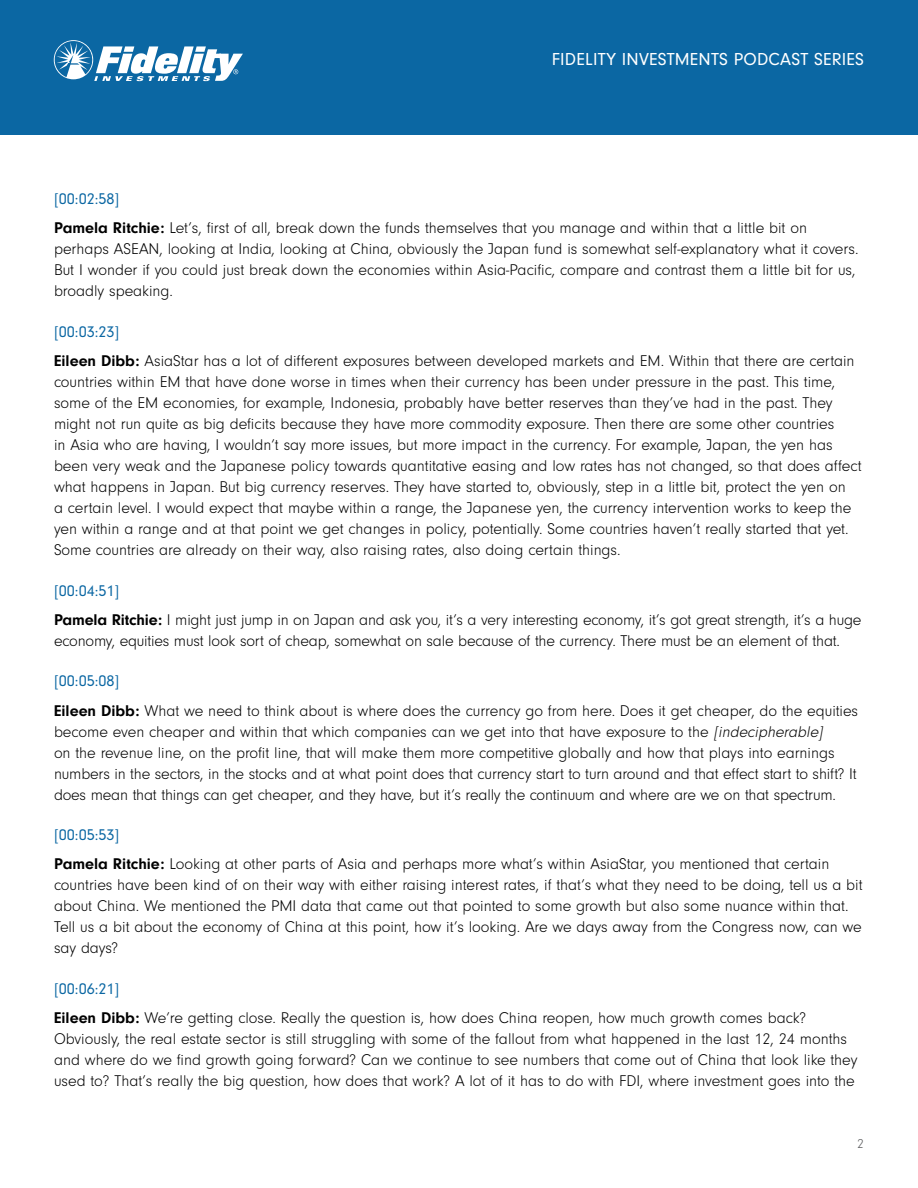
<style>
.page{position:relative;width:918px;height:1188px;background:#fff}
.page>*{position:absolute;margin:0;border:0;box-sizing:border-box;transform-origin:0 0}
.t1{font:18px "Neuzeit Gro";letter-spacing:.01em;color:#fff}
.t2{font:300 16.2px/21px "Neuzeit Gro";color:#000}
.t3{font:300 13.5px "Neuzeit Gro";color:#58595b}
.s1{font-weight:400;color:#0b67a3}
.s2{font-weight:700}
.s3{font-style:italic}
</style>
<div class="page">
<div style="left:0;top:0;width:918px;height:135px;background:#0b67a3"></div>
<svg style="left:54px;top:40px;width:189px;height:41px"></svg>
<p class="t1" style="left:552px;top:49px;width:314px">FIDELITY INVESTMENTS PODCAST SERIES</p>
<p class="t2" style="left:54px;top:185px;width:755px;line-height:29.2px"><span class="s1">[00:02:58]<br></span><span class="s2">Pamela Ritchie:</span> Let’s, first of all, break down the funds themselves that you manage and within that a little bit on</p>
<p class="t2" style="left:54px;top:239px;width:806px">perhaps ASEAN, looking at India, looking at China, obviously the Japan fund is somewhat self-explanatory what it covers.<br>But I wonder if you could just break down the economies within Asia-Pacific, compare and contrast them a little bit for us, broadly speaking.</p>
<p class="t2" style="left:54px;top:317px;width:802px;line-height:29.2px"><span class="s1">[00:03:23]<br></span><span class="s2">Eileen Dibb:</span> AsiaStar has a lot of different exposures between developed markets and EM. Within that there are certain</p>
<p class="t2" style="left:54px;top:372px;width:809px">countries within EM that have done worse in times when their currency has been under pressure in the past. This time, some of the EM economies, for example, Indonesia, probably have better reserves than they’ve had in the past. They might not run quite as big deficits because they have more commodity exposure. Then there are some other countries<br>in Asia who are having, I wouldn’t say more issues, but more impact in the currency. For example, Japan, the yen has been very weak and the Japanese policy towards quantitative easing and low rates has not changed, so that does affect what happens in Japan. But big currency reserves. They have started to, obviously, step in a little bit, protect the yen on<br>a certain level. I would expect that maybe within a range, the Japanese yen, the currency intervention works to keep the yen within a range and at that point we get changes in policy, potentially. Some countries haven’t really started that yet.<br>Some countries are already on their way, also raising rates, also doing certain things.</p>
<p class="t2" style="left:54px;top:576px;width:809px;line-height:29.2px"><span class="s1">[00:04:51]<br></span><span class="s2">Pamela Ritchie:</span> I might just jump in on Japan and ask you, it’s a very interesting economy, it’s got great strength, it’s a huge</p>
<p class="t2" style="left:54px;top:630px;width:788px">economy, equities must look sort of cheap, somewhat on sale because of the currency. There must be an element of that.</p>
<p class="t2" style="left:54px;top:667px;width:806px;line-height:29.2px"><span class="s1">[00:05:08]<br></span><span class="s2">Eileen Dibb:</span> What we need to think about is where does the currency go from here. Does it get cheaper, do the equities</p>
<p class="t2" style="left:54px;top:721px;width:804px">become even cheaper and within that which companies can we get into that have exposure to the <span class="s3">[indecipherable]<br></span>on the revenue line, on the profit line, that will make them more competitive globally and how that plays into earnings numbers in the sectors, in the stocks and at what point does that currency start to turn around and that effect start to shift? It does mean that things can get cheaper, and they have, but it’s really the continuum and where are we on that spectrum.</p>
<p class="t2" style="left:54px;top:821px;width:777px;line-height:29.2px"><span class="s1">[00:05:53]<br></span><span class="s2">Pamela Ritchie:</span> Looking at other parts of Asia and perhaps more what’s within AsiaStar, you mentioned that certain</p>
<p class="t2" style="left:54px;top:875px;width:810px">countries have been kind of on their way with either raising interest rates, if that’s what they need to be doing, tell us a bit about China. We mentioned the PMI data that came out that pointed to some growth but also some nuance within that.<br>Tell us a bit about the economy of China at this point, how it’s looking. Are we days away from the Congress now, can we say days?</p>
<p class="t2" style="left:54px;top:974px;width:754px;line-height:29.2px"><span class="s1">[00:06:21]<br></span><span class="s2">Eileen Dibb:</span> We’re getting close. Really the question is, how does China reopen, how much growth comes back?</p>
<p class="t2" style="left:54px;top:1029px;width:805px">Obviously, the real estate sector is still struggling with some of the fallout from what happened in the last 12, 24 months and where do we find growth going forward? Can we continue to see numbers that come out of China that look like they used to? That’s really the big question, how does that work? A lot of it has to do with FDI, where investment goes into the</p>
<p class="t3" style="left:857px;top:1137px;width:8px">2</p>
</div>
